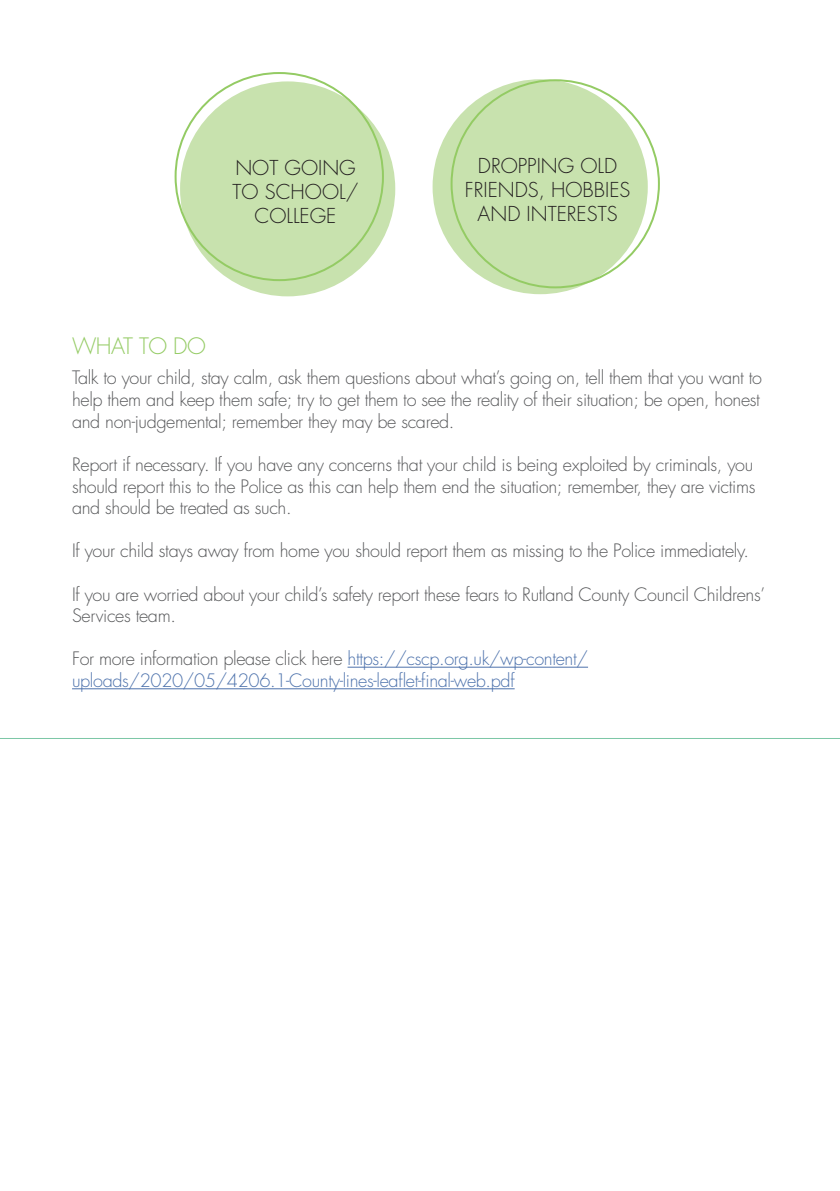
<style>
.page{position:relative;width:840px;height:1191px;background:#fff}
.page>*{position:absolute;margin:0;border:0;box-sizing:border-box;transform-origin:0 0}
.t1{font:300 22px "Futura Std";letter-spacing:-.02em;color:#94cb64}
.t2{font:300 20px/24px "Futura Std";color:#231f20;text-align:center}
.t3{font:300 18px/21.6px "Futura Std";letter-spacing:-.02em;color:#57585a}
.t4{font:300 18px/21.6px "Futura Std";letter-spacing:-.02em;color:#4d72ac}
.s1{color:#57585a}
</style>
<div class="page">
<hr style="left:0;top:738px;width:839px;height:1px;background:#7cc7a6">
<hr style="left:347px;top:666px;width:240px;height:1px;background:#4d72ac">
<hr style="left:72px;top:688px;width:442px;height:1px;background:#4d72ac">
<div style="left:432px;top:79px;width:215px;height:215px;background:#c8e2ae;border-radius:50%"></div>
<div style="left:180px;top:81px;width:215px;height:215px;background:#c8e2ae;border-radius:50%"></div>
<p class="t2" style="left:235px;top:156px;width:122px">NOT GOING</p>
<p class="t2" style="left:232px;top:180px;width:127px">TO SCHOOL/</p>
<p class="t2" style="left:254px;top:204px;width:83px">COLLEGE</p>
<p class="t2" style="left:464px;top:154px;width:167px">DROPPING OLD<br>FRIENDS, HOBBIES<br>AND INTERESTS</p>
<p class="t1" style="left:72px;top:333px;width:135px">WHAT TO DO</p>
<p class="t3" style="left:72px;top:368px;width:691px;text-align:justify">Talk to your child, stay calm, ask them questions about what’s going on, tell them that you want to help them and keep them safe; try to get them to see the reality of their situation; be open, honest and non-judgemental; remember they may be scared.</p>
<p class="t3" style="left:72px;top:454px;width:684px">Report if necessary. If you have any concerns that your child is being exploited by criminals, you should report this to the Police as this can help them end the situation; remember, they are victims and should be treated as such.</p>
<p class="t3" style="left:72px;top:540px;width:678px">If your child stays away from home you should report them as missing to the Police immediately.</p>
<p class="t3" style="left:72px;top:584px;width:694px">If you are worried about your child’s safety report these fears to Rutland County Council Childrens’<br>Services team.</p>
<p class="t4" style="left:72px;top:648px;width:517px"><span class="s1">For more information please click here</span> https://cscp.org.uk/wp-content/ uploads/2020/05/4206.1-County-lines-leaflet-final-web.pdf</p>
</div>
